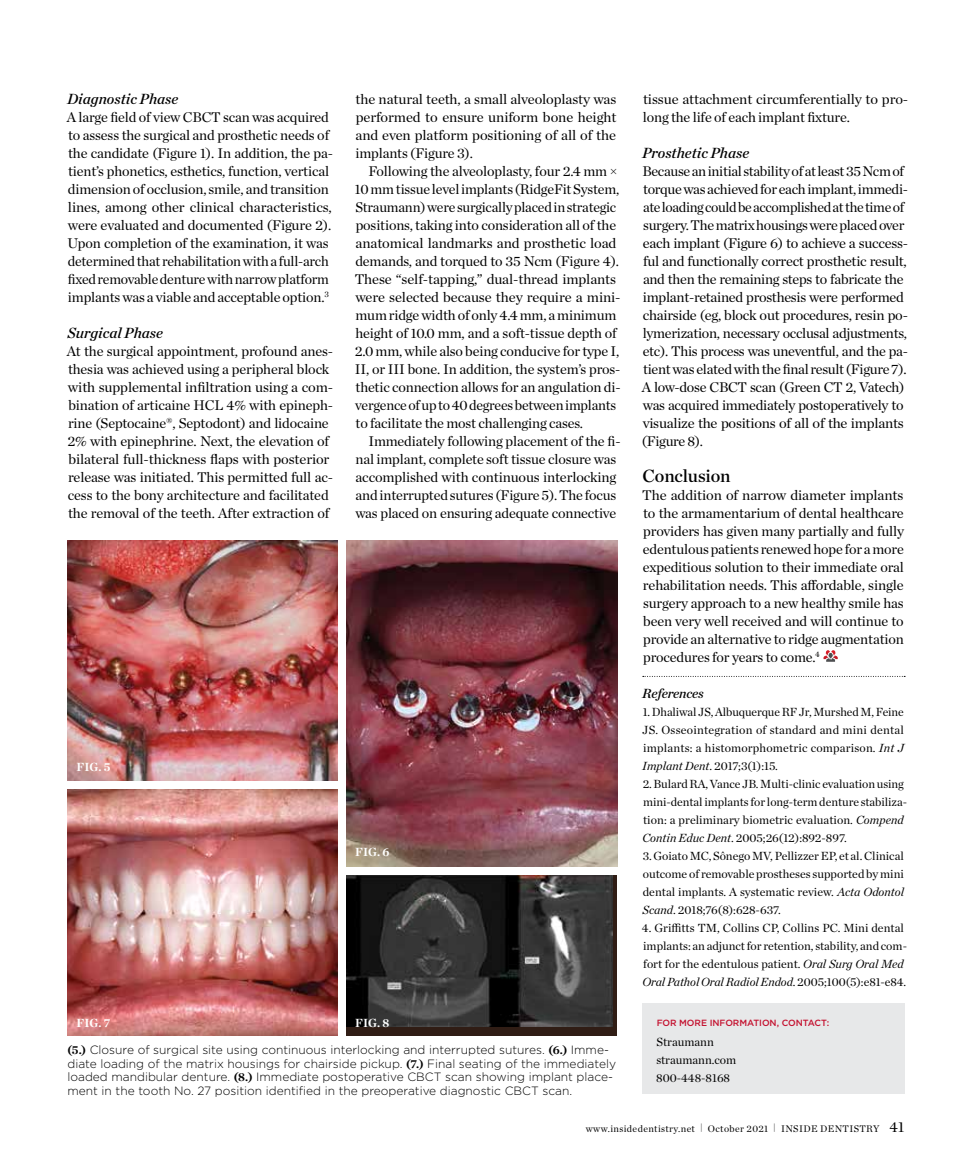
<style>
.page{position:relative;width:972px;height:1175px;background:#fff}
.page>*{position:absolute;margin:0;border:0;box-sizing:border-box;transform-origin:0 0}
.t1{font:18px "Chronicle Deck Semi";letter-spacing:-.01em;color:#000}
.t2{font:italic 15px "Chronicle Deck Semi";color:#000}
.t3{font:14.25px/18px "Chronicle Deck";letter-spacing:-.01em;color:#000}
.t4{font:italic 13.5px "Chronicle Deck Semi";letter-spacing:-.01em;color:#000}
.t5{font:12px/18px "Chronicle Deck";color:#000}
.t6{font:300 12px/13.5px "Gotham";color:#000}
.t7{font:700 12px "Chronicle Deck";color:#fff}
.t8{font:9.75px "Chronicle Deck";letter-spacing:.04em;color:#000}
.t9{font:500 9px "Gotham";letter-spacing:-.005em;color:#c41230}
.s1{font-family:"Chronicle Deck";font-weight:700}
.s2{font-style:italic}
.s3{font-size:15px}
</style>
<div class="page">
<div style="left:642px;top:1003px;width:263px;height:91px;background:#e7e8e9"></div>
<svg style="left:643px;top:676px;width:262px;height:1px"></svg>
<svg style="left:824px;top:650px;width:14px;height:12px"></svg>
<img style="left:68px;top:540px;width:269px;height:240px">
<img style="left:346px;top:540px;width:271px;height:326px">
<img style="left:68px;top:789px;width:269px;height:246px">
<svg style="left:346px;top:875px;width:271px;height:160px;background:#312019"></svg>
<img style="left:346px;top:875px;width:266px;height:151px">
<p class="t2" style="left:67px;top:86px;width:113px">Diagnostic Phase</p>
<p class="t3" style="left:67px;top:107px;width:268px">A large field of view CBCT scan was acquired to assess the surgical and prosthetic needs of the candidate (Figure 1). In addition, the pa&shy;tient’s phonetics, esthetics, function, vertical dimension of occlusion, smile, and transition lines, among other clinical characteristics, were evaluated and documented (Figure 2).<br>Upon completion of the examination, it was determined that rehabilitation with a full-arch fixed removable denture with narrow platform implants was a viable and acceptable option.<sup>3</sup></p>
<p class="t2" style="left:67px;top:320px;width:97px">Surgical Phase</p>
<p class="t3" style="left:67px;top:341px;width:268px">At the surgical appointment, profound anes&shy;thesia was achieved using a peripheral block with supplemental infiltration using a com&shy;bination of articaine HCL 4% with epineph&shy;rine (Septocaine®, Septodont) and lidocaine 2% with epinephrine. Next, the elevation of bilateral full-thickness flaps with posterior release was initiated. This permitted full ac&shy;cess to the bony architecture and facilitated the removal of the teeth. After extraction of</p>
<p class="t3" style="left:355px;top:89px;width:263px;text-align:justify">the natural teeth, a small alveoloplasty was performed to ensure uniform bone height and even platform positioning of all of the implants (Figure 3).</p>
<p class="t3" style="left:355px;top:161px;width:267px;text-indent:14px">Following the alveoloplasty, four 2.4 mm × 10 mm tissue level implants (RidgeFit System, Straumann) were surgically placed in strategic positions, taking into consideration all of the anatomical landmarks and prosthetic load demands, and torqued to 35 Ncm (Figure 4).<br>These “self-tapping,” dual-thread implants were selected because they require a mini&shy;mum ridge width of only 4.4 mm, a minimum height of 10.0 mm, and a soft-tissue depth of 2.0 mm, while also being conducive for type I, II, or III bone. In addition, the system’s pros&shy;thetic connection allows for an angulation di&shy;vergence of up to 40 degrees between implants to facilitate the most challenging cases.</p>
<p class="t3" style="left:355px;top:431px;width:267px;text-indent:13px">Immediately following placement of the fi&shy;nal implant, complete soft tissue closure was accomplished with continuous interlocking and interrupted sutures (Figure 5). The focus was placed on ensuring adequate connective</p>
<p class="t7" style="left:76px;top:757px;width:36px">FIG. 5</p>
<p class="t7" style="left:355px;top:842px;width:36px">FIG. 6</p>
<p class="t7" style="left:76px;top:1013px;width:36px">FIG. 7</p>
<p class="t7" style="left:355px;top:1013px;width:36px">FIG. 8</p>
<p class="t6" style="left:67px;top:1042px;width:550px"><span class="s1">(5.)</span> Closure of surgical site using continuous interlocking and interrupted sutures. <span class="s1">(6.)</span> Imme&shy;diate loading of the matrix housings for chairside pickup. <span class="s1">(7.)</span> Final seating of the immediately loaded mandibular denture. <span class="s1">(8.)</span> Immediate postoperative CBCT scan showing implant place&shy;ment in the tooth No. 27 position identified in the preoperative diagnostic CBCT scan.</p>
<p class="t3" style="left:643px;top:89px;width:267px">tissue attachment circumferentially to pro&shy;long the life of each implant fixture.</p>
<p class="t2" style="left:642px;top:140px;width:109px">Prosthetic Phase</p>
<p class="t3" style="left:642px;top:161px;width:268px">Because an initial stability of at least 35 Ncm of torque was achieved for each implant, immedi&shy;ate loading could be accomplished at the time of surgery. The matrix housings were placed over each implant (Figure 6) to achieve a success&shy;ful and functionally correct prosthetic result, and then the remaining steps to fabricate the implant-retained prosthesis were performed chairside (eg, block out procedures, resin po&shy;lymerization, necessary occlusal adjustments, etc). This process was uneventful, and the pa&shy;tient was elated with the final result (Figure 7).<br>A low-dose CBCT scan (Green CT 2, Vatech) was acquired immediately postoperatively to visualize the positions of all of the implants (Figure 8).</p>
<p class="t1" style="left:643px;top:461px;width:89px">Conclusion</p>
<p class="t3" style="left:642px;top:485px;width:263px;text-align:justify">The addition of narrow diameter implants to the armamentarium of dental healthcare providers has given many partially and fully edentulous patients renewed hope for a more expeditious solution to their immediate oral rehabilitation needs. This affordable, single surgery approach to a new healthy smile has been very well received and will continue to provide an alternative to ridge augmentation procedures for years to come.<sup>4</sup></p>
<p class="t4" style="left:642px;top:682px;width:63px">References</p>
<p class="t5" style="left:642px;top:702px;width:264px;text-align:justify">1. Dhaliwal JS, Albuquerque RF Jr, Murshed M, Feine JS. Osseointegration of standard and mini dental implants: a histomorphometric comparison. <span class="s2">Int J Implant Dent</span>. 2017;3(1):15.</p>
<p class="t5" style="left:642px;top:774px;width:266px">2. Bulard RA, Vance JB. Multi-clinic evaluation using mini-dental implants for long-term denture stabiliza&shy;tion: a preliminary biometric evaluation. <span class="s2">Compend Contin Educ Dent</span>. 2005;26(12):892-897.</p>
<p class="t5" style="left:643px;top:846px;width:263px;text-align:justify">3. Goiato MC, Sônego MV, Pellizzer EP, et al. Clinical outcome of removable prostheses supported by mini dental implants. A systematic review. <span class="s2">Acta Odontol Scand</span>. 2018;76(8):628-637.</p>
<p class="t5" style="left:642px;top:918px;width:267px">4. Griffitts TM, Collins CP, Collins PC. Mini dental implants: an adjunct for retention, stability, and com&shy;fort for the edentulous patient. <span class="s2">Oral Surg Oral Med Oral Pathol Oral Radiol Endod</span>. 2005;100(5):e81-e84.</p>
<p class="t9" style="left:657px;top:1017px;width:174px">FOR MORE INFORMATION, CONTACT:</p>
<p class="t5" style="left:656px;top:1031px;width:82px">Straumann straumann.com<br>800-448-8168</p>
<p class="t8" style="left:586px;top:1121px;width:320px">www.insidedentistry.net <sup>|</sup> October 2021 <sup>|</sup> INSIDE DENTISTRY <span class="s3">41</span></p>
</div>
